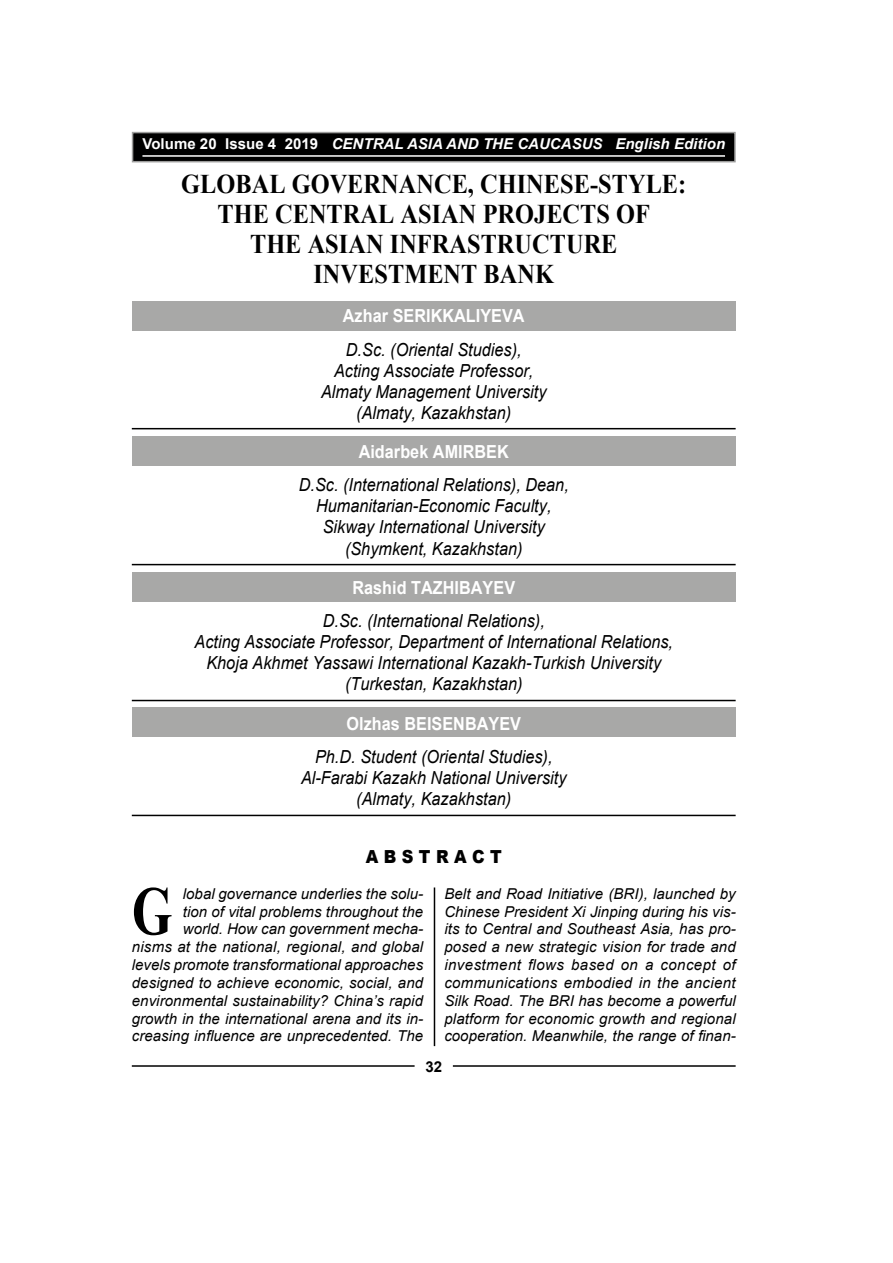
<style>
.page{position:relative;width:893px;height:1263px;background:#fff}
.page>*{position:absolute;margin:0;border:0;box-sizing:border-box;transform-origin:0 0}
.t1{font:700 69px "Times New Roman";color:#000;scale:.75 1}
.t2{font:700 27px/30px "Times New Roman";letter-spacing:.005em;color:#000;text-align:center;scale:.9 1}
.t3{font:italic 18px/21px "Arial";letter-spacing:.005em;color:#000;text-align:center;scale:.9 1}
.t4{font:700 18px "Arial";letter-spacing:.005em;color:#fff;scale:.9 1}
.t5{font:900 18px "Arial";letter-spacing:.335em;color:#000;scale:.9 1}
.t6{font:italic 15px/17.9px "Arial";letter-spacing:.005em;color:#000;text-align:right}
.t7{font:italic 700 15px "Arial";letter-spacing:.005em;color:#fff}
.t8{font:700 15px "Arial";color:#000}
.s1{font-style:normal}
</style>
<div class="page">
<hr style="left:132px;top:1065px;width:283px;height:2px;background:#000">
<hr style="left:453px;top:1065px;width:283px;height:2px;background:#000">
<div style="left:133px;top:133px;width:602px;height:29px;background:#000"></div>
<div style="left:132px;top:132px;width:604px;height:30px;border:2px solid #9d9d9c"></div>
<hr style="left:142px;top:155px;width:583px;height:2px;background:#fff">
<div style="left:132px;top:301px;width:604px;height:29px;background:#a8a8a7"></div>
<div style="left:132px;top:436px;width:604px;height:30px;background:#a8a8a7"></div>
<div style="left:132px;top:572px;width:604px;height:30px;background:#a8a8a7"></div>
<div style="left:132px;top:707px;width:604px;height:30px;background:#a8a8a7"></div>
<hr style="left:434px;top:887px;width:1px;height:159px;background:#000">
<hr style="left:132px;top:428px;width:604px;height:1px;background:#000">
<hr style="left:132px;top:564px;width:604px;height:1px;background:#000">
<hr style="left:132px;top:700px;width:604px;height:1px;background:#000">
<hr style="left:132px;top:815px;width:604px;height:1px;background:#000">
<p class="t7" style="left:142px;top:134px;width:584px"><span class="s1">Volume 20 Issue 4 2019</span> CENTRAL ASIA AND THE CAUCASUS English Edition</p>
<h2 class="t2" style="left:181px;top:168px;width:563px">GLOBAL GOVERNANCE, CHINESE-STYLE:<br>THE CENTRAL ASIAN PROJECTS OF<br>THE ASIAN INFRASTRUCTURE<br>INVESTMENT BANK</h2>
<p class="t4" style="left:343px;top:303px;width:203px">Azhar SERIKKALIYEVA</p>
<p class="t3" style="left:321px;top:339px;width:252px">D.Sc. (Oriental Studies),<br>Acting Associate Professor,<br>Almaty Management University (Almaty, Kazakhstan)</p>
<p class="t4" style="left:359px;top:439px;width:168px">Aidarbek AMIRBEK</p>
<p class="t3" style="left:299px;top:475px;width:302px">D.Sc. (International Relations), Dean, Humanitarian-Economic Faculty, Sikway International University (Shymkent, Kazakhstan)</p>
<p class="t4" style="left:352px;top:575px;width:182px">Rashid TAZHIBAYEV</p>
<p class="t3" style="left:195px;top:611px;width:533px">D.Sc. (International Relations),<br>Acting Associate Professor, Department of International Relations, Khoja Akhmet Yassawi International Kazakh-Turkish University (Turkestan, Kazakhstan)</p>
<p class="t4" style="left:346px;top:711px;width:195px">Olzhas BEISENBAYEV</p>
<p class="t3" style="left:301px;top:747px;width:296px">Ph.D. Student (Oriental Studies),<br>Al-Farabi Kazakh National University (Almaty, Kazakhstan)</p>
<p class="t5" style="left:366px;top:843px;width:153px">ABSTRACT</p>
<p class="t6" style="left:132px;top:885px;width:293px">lobal governance underlies the solu-<br>tion of vital problems throughout the<br>world. How can government mecha-<br>nisms at the national, regional, and global levels promote transformational approaches designed to achieve economic, social, and environmental sustainability? China’s rapid growth in the international arena and its in&shy;creasing influence are unprecedented. The</p>
<p class="t6" style="left:444px;top:885px;width:293px;text-align:justify">Belt and Road Initiative (BRI), launched by Chinese President Xi Jinping during his vis&shy;its to Central and Southeast Asia, has pro&shy;posed a new strategic vision for trade and investment flows based on a concept of communications embodied in the ancient Silk Road. The BRI has become a powerful platform for economic growth and regional cooperation. Meanwhile, the range of finan-</p>
<h1 class="t1" style="left:132px;top:863px;width:55px">G</h1>
<p class="t8" style="left:425px;top:1057px;width:18px">32</p>
</div>
